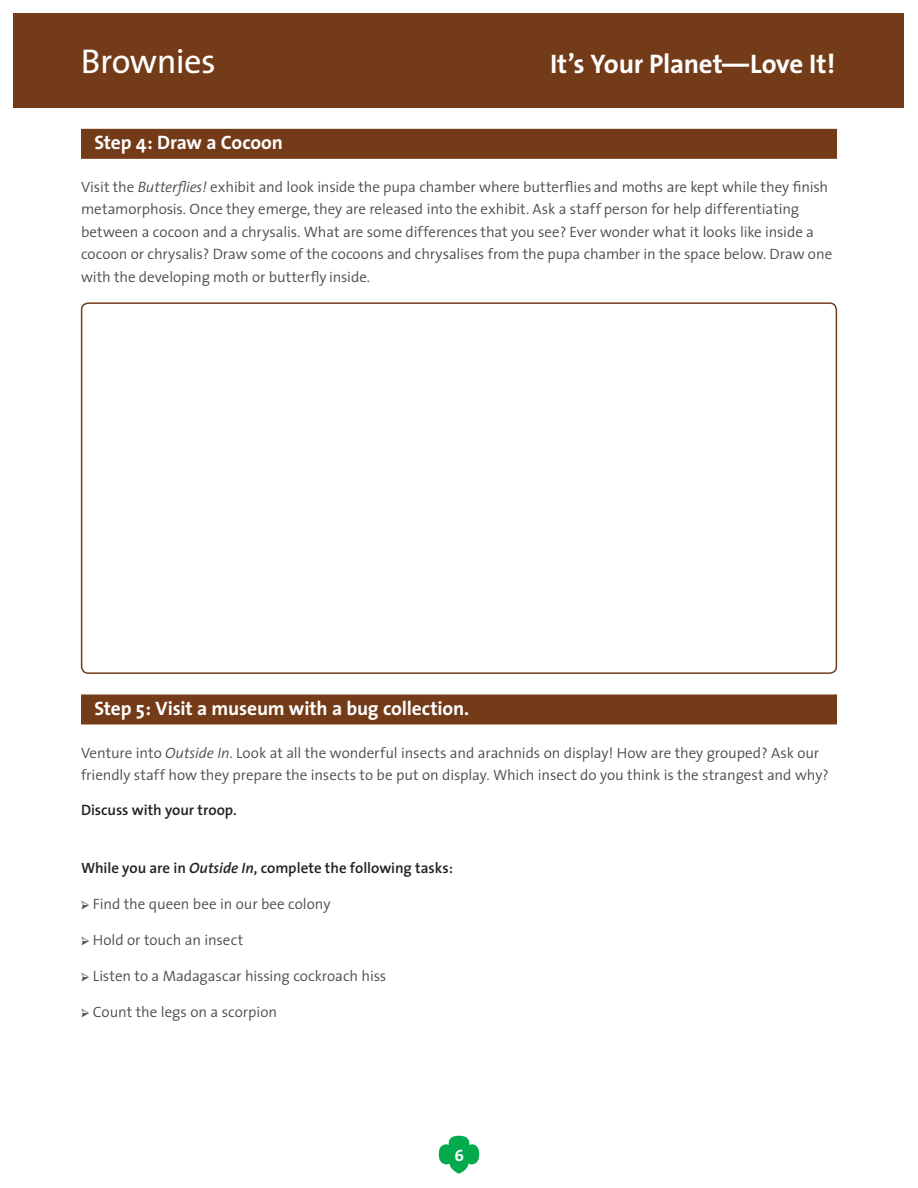
<style>
.page{position:relative;width:918px;height:1188px;background:#fff}
.page>*{position:absolute;margin:0;border:0;box-sizing:border-box;transform-origin:0 0}
.t1{font:34.5px "The Sans";letter-spacing:-.015em;color:#fff}
.t2{font:700 27px "The Sans";letter-spacing:-.01em;color:#fff}
.t3{font:700 19.5px "The Sans";letter-spacing:-.01em;color:#fff}
.t4{font:16.5px "The Sans Bold Caps";color:#fff}
.t5{font:300 15px/22.5px "The Sans";letter-spacing:-.005em;color:#4d4d4f}
.t6{font:600 15px "The Sans";letter-spacing:-.005em;color:#231f20}
.s1{font-style:italic}
.s2{font-family:"Minion Pro";font-weight:400}
</style>
<div class="page">
<div style="left:14px;top:14px;width:890px;height:94px;background:#733b18"></div>
<svg style="left:439px;top:1136px;width:40px;height:38px"></svg>
<div style="left:81px;top:129px;width:756px;height:30px;background:#733b18"></div>
<div style="left:81px;top:694px;width:756px;height:30px;background:#733b18"></div>
<div style="left:81px;top:302px;width:756px;height:372px;border:2px solid #733b18;border-radius:7px"></div>
<h1 class="t1" style="left:81px;top:33px;width:136px">Brownies</h1>
<h2 class="t2" style="left:550px;top:42px;width:287px">It’s Your Planet—Love It!</h2>
<h3 class="t3" style="left:94px;top:126px;width:190px">Step 4: Draw a Cocoon</h3>
<p class="t5" style="left:81px;top:175px;width:753px">Visit the <span class="s1">Butterflies!</span> exhibit and look inside the pupa chamber where butterflies and moths are kept while they finish metamorphosis. Once they emerge, they are released into the exhibit. Ask a staff person for help differentiating between a cocoon and a chrysalis. What are some differences that you see? Ever wonder what it looks like inside a cocoon or chrysalis? Draw some of the cocoons and chrysalises from the pupa chamber in the space below. Draw one with the developing moth or butterfly inside.</p>
<h3 class="t3" style="left:94px;top:692px;width:376px">Step 5: Visit a museum with a bug collection.</h3>
<p class="t5" style="left:81px;top:741px;width:749px">Venture into <span class="s1">Outside In</span>. Look at all the wonderful insects and arachnids on display! How are they grouped? Ask our friendly staff how they prepare the insects to be put on display. Which insect do you think is the strangest and why?</p>
<p class="t6" style="left:81px;top:798px;width:157px">Discuss with your troop.</p>
<p class="t6" style="left:81px;top:855px;width:374px">While you are in <span class="s1">Outside In</span>, complete the following tasks:</p>
<p class="t5" style="left:81px;top:892px;width:251px"><span class="s2">➢</span> Find the queen bee in our bee colony</p>
<p class="t5" style="left:81px;top:928px;width:164px"><span class="s2">➢</span> Hold or touch an insect</p>
<p class="t5" style="left:81px;top:964px;width:307px"><span class="s2">➢</span> Listen to a Madagascar hissing cockroach hiss</p>
<p class="t5" style="left:81px;top:1000px;width:198px"><span class="s2">➢</span> Count the legs on a scorpion</p>
<p class="t4" style="left:455px;top:1141px;width:11px">6</p>
</div>
